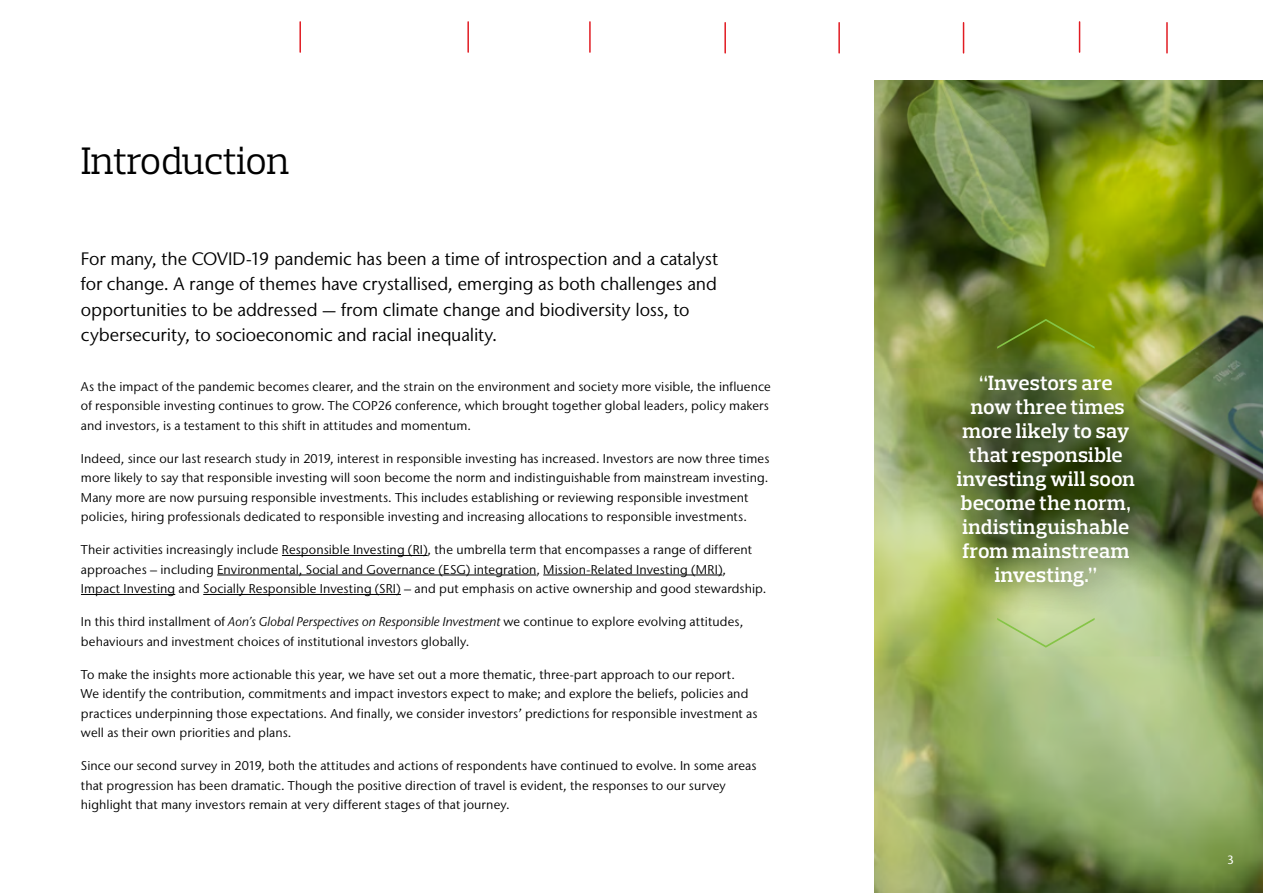
<style>
.page{position:relative;width:1263px;height:893px;background:#fff}
.page>*{position:absolute;margin:0;border:0;box-sizing:border-box;transform-origin:0 0}
.t1{font:39px "Prelo Slab";letter-spacing:-.02em;color:#000}
.t2{font:600 21px/24px "Prelo Slab";letter-spacing:.005em;color:#fff;text-align:center}
.t3{font:18px/25.5px "Stone Sans IIITC Pro";letter-spacing:-.005em;color:#000}
.t4{font:12.75px/19.5px "Stone Sans IIITC Pro";letter-spacing:.01em;color:#000}
.t5{font:500 12px "Stone Sans IIITC Pro";color:#fff}
.s1{font-style:italic}
</style>
<div class="page">
<img style="left:874px;top:81px;width:389px;height:812px">
<hr style="left:282px;top:555px;width:146px;height:1px;background:#000">
<hr style="left:217px;top:575px;width:319px;height:1px;background:#000">
<hr style="left:543px;top:575px;width:179px;height:1px;background:#000">
<hr style="left:81px;top:594px;width:94px;height:1px;background:#000">
<hr style="left:203px;top:594px;width:198px;height:1px;background:#000">
<div style="left:933px;top:352px;width:236px;height:270px;background:#000;opacity:.75"></div>
<hr style="left:299px;top:22px;width:2px;height:30px;background:#e11b22">
<hr style="left:467px;top:22px;width:2px;height:30px;background:#e11b22">
<hr style="left:1079px;top:22px;width:1px;height:30px;background:#e11b22">
<hr style="left:589px;top:22px;width:2px;height:30px;background:#e11b22">
<hr style="left:963px;top:23px;width:1px;height:30px;background:#e11b22">
<hr style="left:1166px;top:23px;width:2px;height:30px;background:#e11b22">
<hr style="left:838px;top:23px;width:2px;height:30px;background:#e11b22">
<hr style="left:724px;top:23px;width:2px;height:30px;background:#e11b22">
<svg style="left:997px;top:319px;width:97px;height:30px;background:#68810f"></svg>
<svg style="left:997px;top:618px;width:97px;height:30px;background:#bdd494"></svg>
<h1 class="t1" style="left:81px;top:137px;width:210px">Introduction</h1>
<p class="t3" style="left:81px;top:246px;width:639px">For many, the COVID-19 pandemic has been a time of introspection and a catalyst for change. A range of themes have crystallised, emerging as both challenges and opportunities to be addressed — from climate change and biodiversity loss, to cybersecurity, to socioeconomic and racial inequality.</p>
<p class="t4" style="left:81px;top:376px;width:691px">As the impact of the pandemic becomes clearer, and the strain on the environment and society more visible, the influence of responsible investing continues to grow. The COP26 conference, which brought together global leaders, policy makers and investors, is a testament to this shift in attitudes and momentum.</p>
<p class="t4" style="left:81px;top:448px;width:690px">Indeed, since our last research study in 2019, interest in responsible investing has increased. Investors are now three times more likely to say that responsible investing will soon become the norm and indistinguishable from mainstream investing.<br>Many more are now pursuing responsible investments. This includes establishing or reviewing responsible investment policies, hiring professionals dedicated to responsible investing and increasing allocations to responsible investments.</p>
<p class="t4" style="left:81px;top:540px;width:687px">Their activities increasingly include Responsible Investing (RI), the umbrella term that encompasses a range of different approaches – including Environmental, Social and Governance (ESG) integration, Mission-Related Investing (MRI),<br>Impact Investing and Socially Responsible Investing (SRI) – and put emphasis on active ownership and good stewardship.</p>
<p class="t4" style="left:81px;top:612px;width:664px">In this third installment of <span class="s1">Aon’s Global Perspectives on Responsible Investment</span> we continue to explore evolving attitudes, behaviours and investment choices of institutional investors globally.</p>
<p class="t4" style="left:81px;top:664px;width:678px">To make the insights more actionable this year, we have set out a more thematic, three-part approach to our report.<br>We identify the contribution, commitments and impact investors expect to make; and explore the beliefs, policies and practices underpinning those expectations. And finally, we consider investors’ predictions for responsible investment as well as their own priorities and plans.</p>
<p class="t4" style="left:81px;top:756px;width:677px">Since our second survey in 2019, both the attitudes and actions of respondents have continued to evolve. In some areas that progression has been dramatic. Though the positive direction of travel is evident, the responses to our survey highlight that many investors remain at very different stages of that journey.</p>
<h2 class="t2" style="left:957px;top:371px;width:180px">“Investors are now three times more likely to say that responsible investing will soon become the norm, indistinguishable from mainstream investing.”</h2>
<p class="t5" style="left:1227px;top:852px;width:8px">3</p>
</div>
